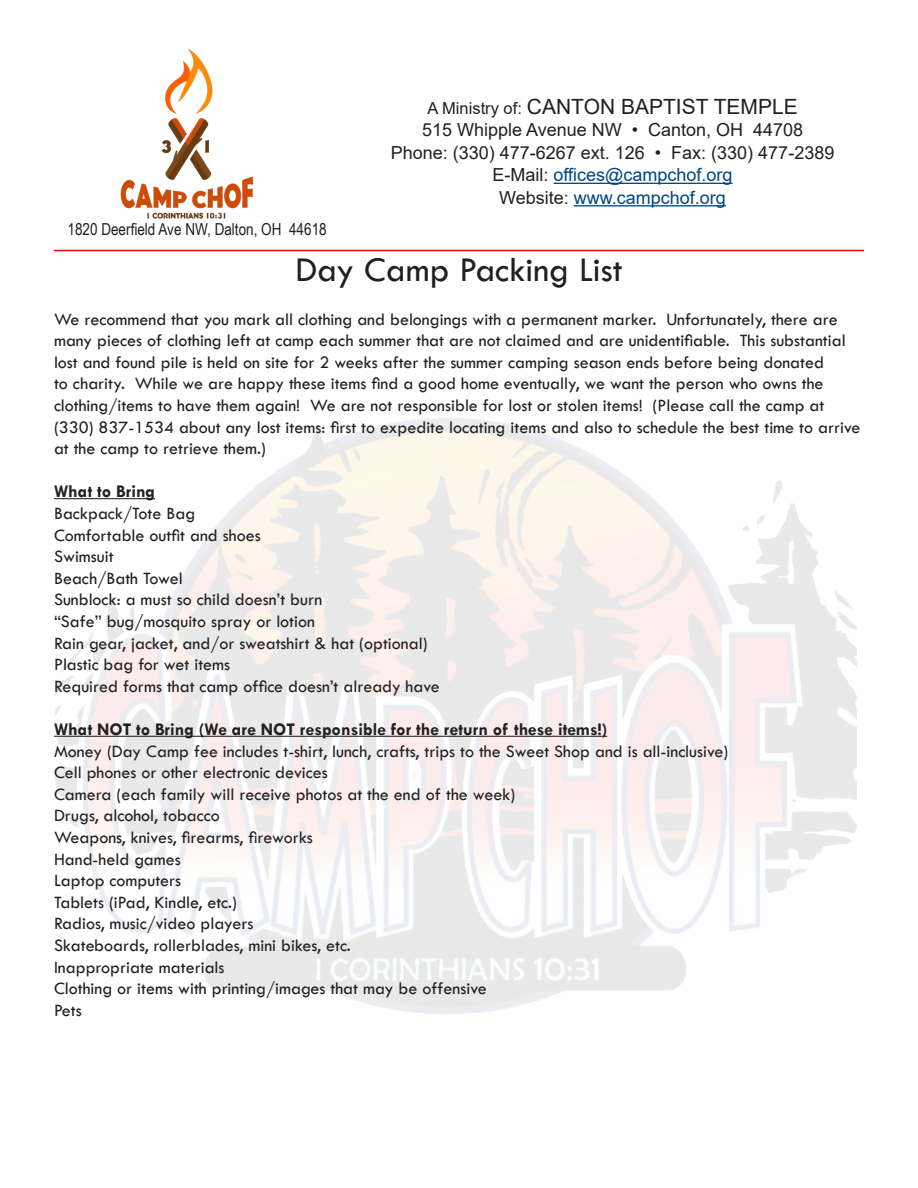
<style>
.page{position:relative;width:918px;height:1188px;background:#fff}
.page>*{position:absolute;margin:0;border:0;box-sizing:border-box;transform-origin:0 0}
.t1{font:36px "Tw Cen";color:#231f20}
.t2{font:21px "Arial";color:#231f20}
.t3{font:18px/21.6px "Tw Cen";color:#231f20}
.t4{font:18px/22.5px "Arial";color:#231f20;text-align:center}
.t5{font:700 18px "Tw Cen";color:#231f20}
.t6{font:16.5px "Arial Narrow";color:#231f20}
.s1{font-size:16.5px}
.s2{color:#004684}
</style>
<div class="page">
<hr style="left:54px;top:498px;width:101px;height:1px;background:#231f20">
<hr style="left:54px;top:736px;width:553px;height:1px;background:#231f20">
<hr style="left:554px;top:183px;width:179px;height:1px;background:#004684">
<hr style="left:574px;top:205px;width:152px;height:1px;background:#004684">
<hr style="left:54px;top:250px;width:810px;height:1px;background:#f00">
<img style="left:120px;top:49px;width:134px;height:170px">
<p class="t6" style="left:68px;top:217px;width:261px">1820 Deerfield Ave NW, Dalton, OH 44618</p>
<p class="t2" style="left:428px;top:92px;width:372px"><span class="s1">A Ministry of:</span> CANTON BAPTIST TEMPLE</p>
<p class="t4" style="left:391px;top:119px;width:445px">515 Whipple Avenue NW • Canton, OH 44708<br>Phone: (330) 477-6267 ext. 126 • Fax: (330) 477-2389<br>E-Mail: <span class="s2">offices@campchof.org<br></span>Website: <span class="s2">www.campchof.org</span></p>
<h1 class="t1" style="left:295px;top:248px;width:329px">Day Camp Packing List</h1>
<p class="t3" style="left:54px;top:308px;width:808px">We recommend that you mark all clothing and belongings with a permanent marker. Unfortunately, there are many pieces of clothing left at camp each summer that are not claimed and are unidentifiable. This substantial lost and found pile is held on site for 2 weeks after the summer camping season ends before being donated<br>to charity. While we are happy these items find a good home eventually, we want the person who owns the clothing/items to have them again! We are not responsible for lost or stolen items! (Please call the camp at (330) 837-1534 about any lost items: first to expedite locating items and also to schedule the best time to arrive at the camp to retrieve them.)</p>
<p class="t5" style="left:54px;top:481px;width:103px">What to Bring</p>
<p class="t3" style="left:54px;top:502px;width:387px">Backpack/Tote Bag<br>Comfortable outfit and shoes<br>Swimsuit<br>Beach/Bath Towel<br>Sunblock: a must so child doesn’t burn<br>“Safe” bug/mosquito spray or lotion<br>Rain gear, jacket, and/or sweatshirt &amp; hat (optional)<br>Plastic bag for wet items<br>Required forms that camp office doesn’t already have</p>
<p class="t5" style="left:54px;top:718px;width:555px">What NOT to Bring (We are NOT responsible for the return of these items!)</p>
<p class="t3" style="left:54px;top:740px;width:676px">Money (Day Camp fee includes t-shirt, lunch, crafts, trips to the Sweet Shop and is all-inclusive)<br>Cell phones or other electronic devices<br>Camera (each family will receive photos at the end of the week)<br>Drugs, alcohol, tobacco<br>Weapons, knives, firearms, fireworks<br>Hand-held games<br>Laptop computers<br>Tablets (iPad, Kindle, etc.)<br>Radios, music/video players<br>Skateboards, rollerblades, mini bikes, etc.<br>Inappropriate materials<br>Clothing or items with printing/images that may be offensive<br>Pets</p>
</div>
